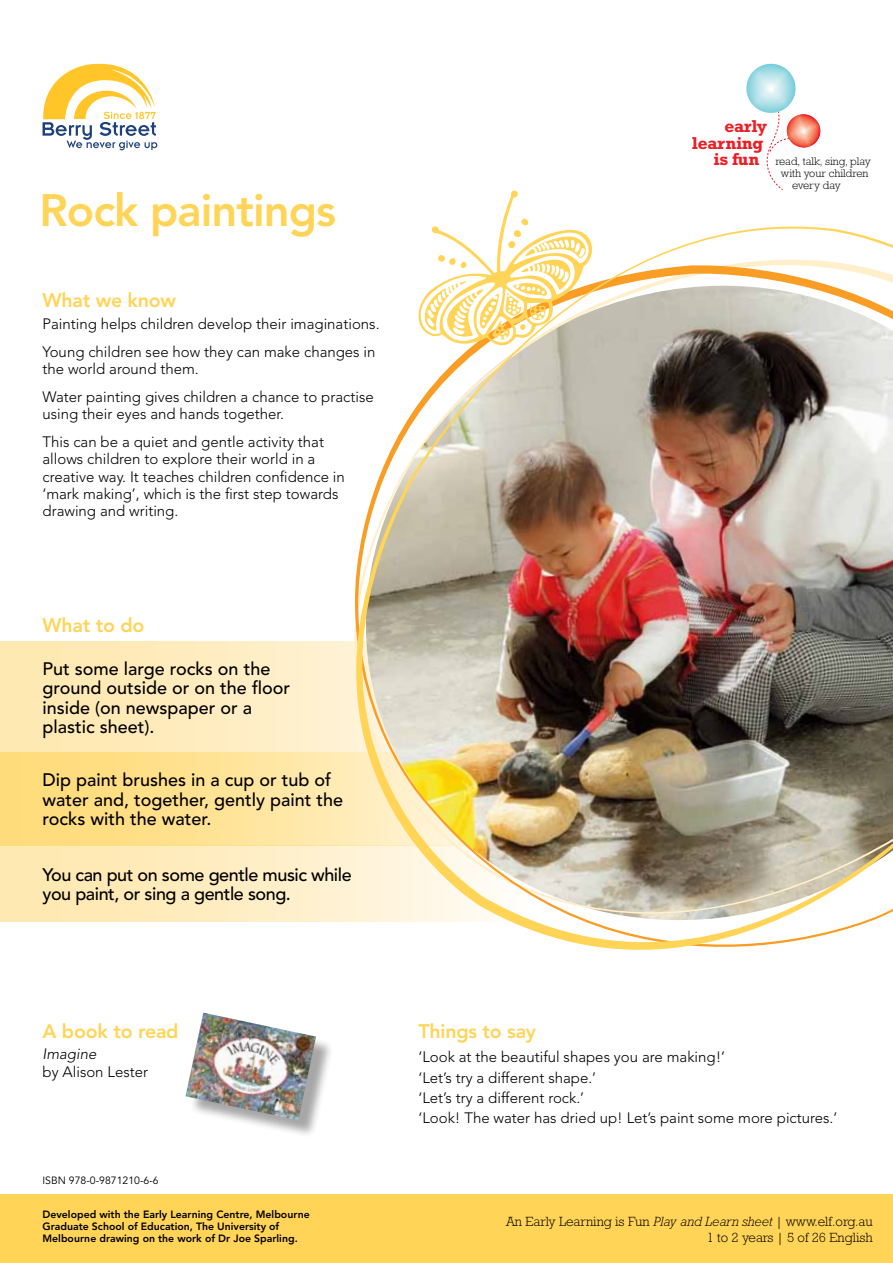
<style>
.page{position:relative;width:893px;height:1263px;background:#fff}
.page>*{position:absolute;margin:0;border:0;box-sizing:border-box;transform-origin:0 0}
.t1{font:800 45px "Avenir";letter-spacing:-.02em;color:#ffd457}
.t2{font:800 19.5px "Avenir";letter-spacing:-.01em;color:#ffd457}
.t3{font:500 18px/19.5px "Avenir";color:#000}
.t4{font:500 18px/19.5px "Avenir";letter-spacing:-.025em;color:#000}
.t5{font:700 17.4px "Rockwell";letter-spacing:-.02em;color:#ed1d24}
.t6{font:300 15px/27.9px "Avenir";color:#000}
.t7{font:italic 300 15px "Avenir";color:#000}
.t8{font:300 13.5px/16.5px "Rockwell";color:#000;text-align:right}
.t9{font:300 11.1px "Rockwell";color:#000}
.t10{font:300 11.1px "Rockwell";letter-spacing:-.02em;color:#000}
.t11{font:800 10.5px/12px "Avenir";color:#000}
.t12{font:10.5px "Avenir";color:#000}
.s1{font-style:italic}
</style>
<div class="page">
<div style="left:0;top:642px;width:528px;height:110px;background:#ffe9b2"></div>
<div style="left:0;top:845px;width:528px;height:77px;background:#ffe9b2"></div>
<svg style="left:0;top:752px;width:258px;height:94px;background:#ffdf87"></svg>
<img style="left:258px;top:226px;width:635px;height:724px">
<div style="left:0;top:1194px;width:893px;height:69px;background:#ffd457"></div>
<div style="left:188px;top:1015px;width:146px;height:123px;background:#000;opacity:.35"></div>
<img style="left:185px;top:1013px;width:131px;height:107px">
<svg style="left:418px;top:190px;width:174px;height:155px"></svg>
<svg style="left:43px;top:64px;width:114px;height:86px"></svg>
<svg style="left:746px;top:64px;width:74px;height:126px"></svg>
<h1 class="t1" style="left:40px;top:183px;width:298px">Rock paintings</h1>
<h2 class="t2" style="left:43px;top:289px;width:135px">What we know</h2>
<p class="t6" style="left:43px;top:310px;width:339px">Painting helps children develop their imaginations.<br>Young children see how they can make changes in</p>
<p class="t6" style="left:43px;top:355px;width:333px">the world around them.<br>Water painting gives children a chance to practise</p>
<p class="t6" style="left:43px;top:400px;width:283px">using their eyes and hands together.<br>This can be a quiet and gentle activity that</p>
<p class="t6" style="left:43px;top:450px;width:304px;line-height:17.2px">allows children to explore their world in a creative way. It teaches children confidence in ‘mark making’, which is the first step towards drawing and writing.</p>
<h2 class="t2" style="left:43px;top:613px;width:103px">What to do</h2>
<p class="t3" style="left:43px;top:659px;width:249px">Put some large rocks on the ground outside or on the floor inside (on newspaper or a plastic sheet).</p>
<p class="t3" style="left:43px;top:771px;width:302px">Dip paint brushes in a cup or tub of water and, together, gently paint the rocks with the water.</p>
<p class="t4" style="left:43px;top:865px;width:311px">You can put on some gentle music while you paint, or sing a gentle song.</p>
<p class="t5" style="left:724px;top:116px;width:44px">early</p>
<p class="t5" style="left:692px;top:132px;width:73px">learning</p>
<p class="t5" style="left:714px;top:149px;width:47px">is fun</p>
<p class="t9" style="left:775px;top:155px;width:97px">read, talk, sing, play</p>
<p class="t9" style="left:781px;top:167px;width:89px">with your children</p>
<p class="t10" style="left:792px;top:178px;width:50px">every day</p>
<h2 class="t2" style="left:43px;top:1020px;width:138px">A book to read</h2>
<p class="t7" style="left:43px;top:1045px;width:55px">Imagine</p>
<p class="t6" style="left:43px;top:1057px;width:107px">by Alison Lester</p>
<p class="t12" style="left:43px;top:1175px;width:118px">ISBN 978-0-9871210-6-6</p>
<p class="t11" style="left:43px;top:1208px;width:269px">Developed with the Early Learning Centre, Melbourne<br>Graduate School of Education, The University of<br>Melbourne drawing on the work of Dr Joe Sparling.</p>
<h2 class="t2" style="left:418px;top:1020px;width:119px">Things to say</h2>
<p class="t6" style="left:418px;top:1047px;width:420px;line-height:20.2px">‘Look at the beautiful shapes you are making!’<br>‘Let’s try a different shape.’<br>‘Let’s try a different rock.’<br>‘Look! The water has dried up! Let’s paint some more pictures.’</p>
<p class="t8" style="left:506px;top:1213px;width:368px">An Early Learning is Fun <span class="s1">Play and Learn sheet</span> | www.elf.org.au<br>1 to 2 years | 5 of 26 English</p>
</div>
